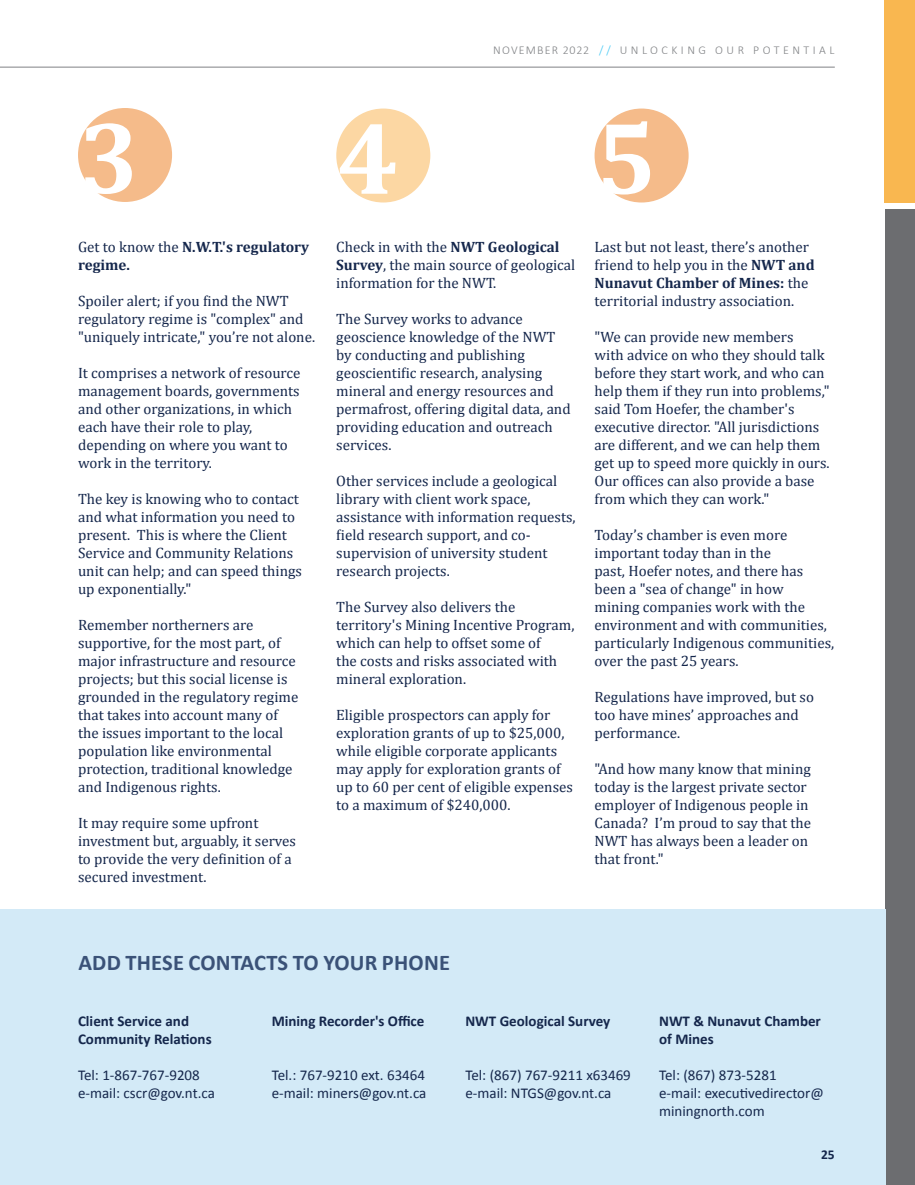
<style>
.page{position:relative;width:915px;height:1185px;background:#fff}
.page>*{position:absolute;margin:0;border:0;box-sizing:border-box;transform-origin:0 0}
.t1{font:700 22.5px "Calibri";letter-spacing:.01em;color:#3a5278}
.t2{font:15px/18px "Cambria";color:#15274c}
.t3{font:15px/18px "Calibri";color:#15274c}
.t4{font:700 15px/18px "Calibri";color:#15274c}
.t5{font:700 15px/18px "Cambria";color:#15274c}
.t6{font:700 13.5px "Calibri";color:#15274c}
.t7{font:300 12px "Calibri";letter-spacing:.29em;color:#808285}
.s1{color:#40c7f4}
.s2{font-weight:400}
.s3{font-weight:700}
</style>
<div class="page">
<div style="left:883px;top:0;width:31px;height:202px;background:#f9b750"></div>
<div style="left:884px;top:209px;width:30px;height:976px;background:#6c6d70"></div>
<hr style="left:0;top:67px;width:834px;height:1px;background:#808285">
<div style="left:0;top:909px;width:884px;height:276px;background:#d3eaf7"></div>
<div style="left:78px;top:108px;width:94px;height:94px;background:#f5bb8a;border-radius:50%"></div>
<svg style="left:85px;top:123px;width:47px;height:71px"></svg>
<div style="left:594px;top:109px;width:94px;height:93px;background:#f5bb8a;border-radius:50%"></div>
<svg style="left:603px;top:121px;width:46px;height:74px"></svg>
<div style="left:336px;top:109px;width:94px;height:93px;background:#fcd7a3;border-radius:50%"></div>
<svg style="left:339px;top:124px;width:56px;height:70px"></svg>
<p class="t7" style="left:493px;top:42px;width:342px">NOVEMBER 2022 <span class="s1">//</span> UNLOCKING OUR POTENTIAL</p>
<p class="t5" style="left:78px;top:238px;width:232px"><span class="s2">Get to know the</span> N.W.T.'s regulatory regime.</p>
<p class="t2" style="left:78px;top:292px;width:238px">Spoiler alert; if you find the NWT regulatory regime is "complex" and "uniquely intricate," you’re not alone.</p>
<p class="t2" style="left:78px;top:364px;width:224px">It comprises a network of resource management boards, governments and other organizations, in which each have their role to play, depending on where you want to work in the territory.</p>
<p class="t2" style="left:78px;top:490px;width:225px">The key is knowing who to contact and what information you need to present. This is where the Client<br>Service and Community Relations unit can help; and can speed things up exponentially."</p>
<p class="t2" style="left:78px;top:616px;width:222px">Remember northerners are supportive, for the most part, of major infrastructure and resource projects; but this social license is grounded in the regulatory regime that takes into account many of the issues important to the local population like environmental protection, traditional knowledge and Indigenous rights.</p>
<p class="t2" style="left:78px;top:814px;width:219px">It may require some upfront investment but, arguably, it serves to provide the very definition of a secured investment.</p>
<p class="t2" style="left:336px;top:238px;width:240px">Check in with the <span class="s3">NWT Geological<br>Survey</span>, the main source of geological information for the NWT.</p>
<p class="t2" style="left:336px;top:310px;width:236px">The Survey works to advance geoscience knowledge of the NWT by conducting and publishing geoscientific research, analysing mineral and energy resources and permafrost, offering digital data, and providing education and outreach services.</p>
<p class="t2" style="left:336px;top:472px;width:241px">Other services include a geological library with client work space, assistance with information requests, field research support, and co&shy;supervision of university student research projects.</p>
<p class="t2" style="left:336px;top:598px;width:239px">The Survey also delivers the territory's Mining Incentive Program, which can help to offset some of<br>the costs and risks associated with mineral exploration.</p>
<p class="t2" style="left:336px;top:706px;width:238px">Eligible prospectors can apply for exploration grants of up to $25,000, while eligible corporate applicants may apply for exploration grants of up to 60 per cent of eligible expenses to a maximum of $240,000.</p>
<p class="t2" style="left:594px;top:238px;width:221px">Last but not least, there’s another friend to help you in the <span class="s3">NWT and Nunavut Chamber of Mines:</span> the territorial industry association.</p>
<p class="t2" style="left:594px;top:328px;width:236px">"We can provide new members<br>with advice on who they should talk before they start work, and who can help them if they run into problems," said Tom Hoefer, the chamber's executive director. "All jurisdictions are different, and we can help them get up to speed more quickly in ours.<br>Our offices can also provide a base from which they can work."</p>
<p class="t2" style="left:594px;top:526px;width:241px">Today’s chamber is even more important today than in the<br>past, Hoefer notes, and there has been a "sea of change" in how<br>mining companies work with the environment and with communities, particularly Indigenous communities, over the past 25 years.</p>
<p class="t2" style="left:594px;top:688px;width:221px">Regulations have improved, but so too have mines’ approaches and performance.</p>
<p class="t2" style="left:594px;top:760px;width:218px">"And how many know that mining today is the largest private sector employer of Indigenous people in<br>Canada? I’m proud to say that the<br>NWT has always been a leader on that front."</p>
<h1 class="t1" style="left:78px;top:946px;width:373px">ADD THESE CONTACTS TO YOUR PHONE</h1>
<p class="t4" style="left:78px;top:1012px;width:135px">Client Service and<br>Community Relations</p>
<p class="t3" style="left:78px;top:1066px;width:138px">Tel: 1-867-767-9208 e-mail: cscr@gov.nt.ca</p>
<p class="t4" style="left:271px;top:1012px;width:154px">Mining Recorder's Office</p>
<p class="t3" style="left:271px;top:1066px;width:156px">Tel.: 767-9210 ext. 63464 e-mail: miners@gov.nt.ca</p>
<p class="t4" style="left:465px;top:1012px;width:146px">NWT Geological Survey</p>
<p class="t3" style="left:465px;top:1066px;width:167px">Tel: (867) 767-9211 x63469 e-mail: NTGS@gov.nt.ca</p>
<p class="t4" style="left:658px;top:1012px;width:163px">NWT &amp; Nunavut Chamber of Mines</p>
<p class="t3" style="left:658px;top:1066px;width:166px">Tel: (867) 873-5281<br>e-mail: executivedirector@ miningnorth.com</p>
<p class="t6" style="left:820px;top:1145px;width:15px">25</p>
</div>
